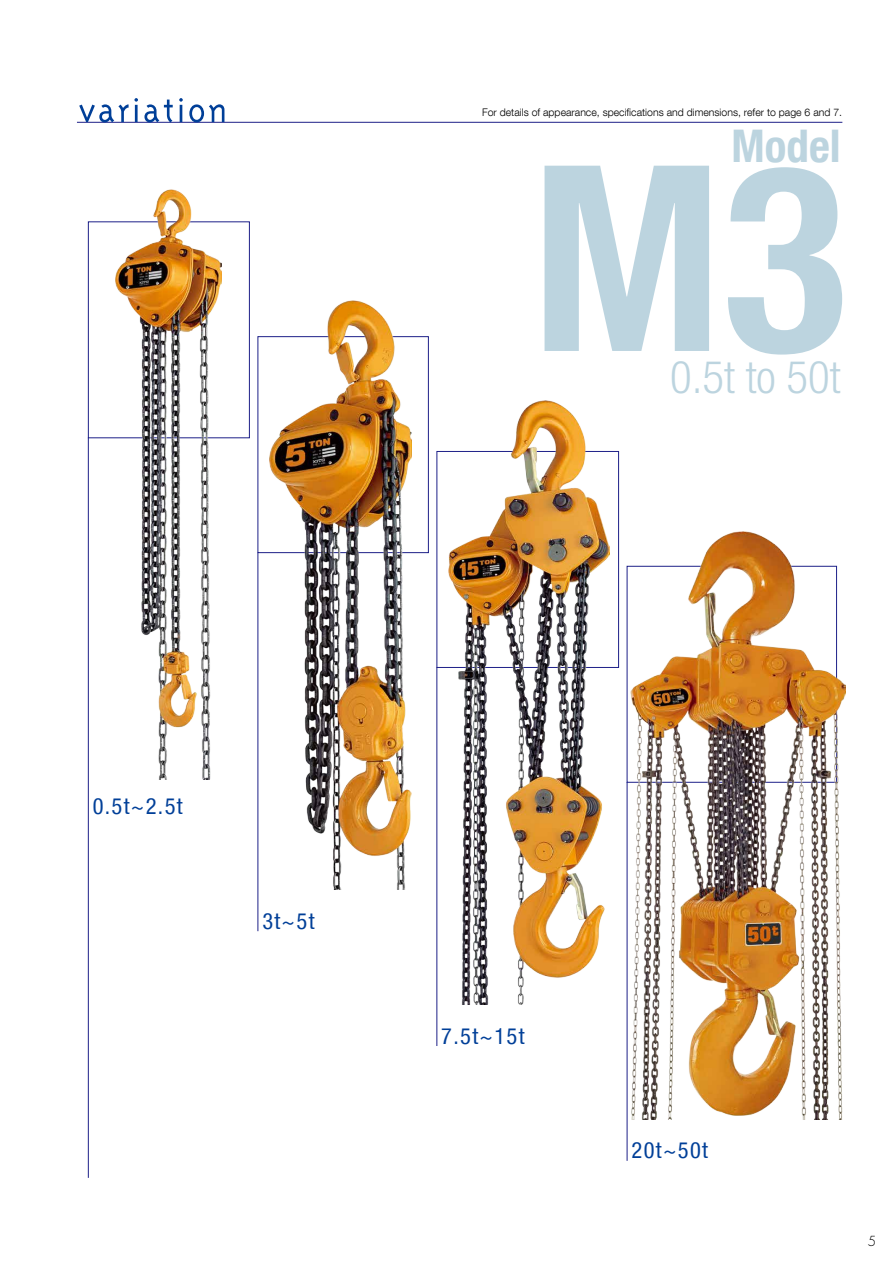
<style>
.page{position:relative;width:893px;height:1263px;background:#fff}
.page>*{position:absolute;margin:0;border:0;box-sizing:border-box;transform-origin:0 0}
.t1{font:700 condensed 259.5px "Helvetica Neue LT Com";color:#bcd4df}
.t2{font:300 condensed 45px "Helvetica Neue LT Com";color:#bcd4df}
.t3{font:700 condensed 45px "Helvetica Neue LT Com";color:#bcd4df}
.t4{font:condensed 22.5px "Helvetica Neue LT Com";letter-spacing:.06em;color:#003f98}
.t5{font:300 13.5px "Futura Std";color:#000}
.t6{font:300 10.5px "Helvetica Neue LT Com";color:#000}
</style>
<div class="page">
<div style="left:437px;top:451px;width:182px;height:217px;border:1px solid #1d2088"></div>
<hr style="left:437px;top:667px;width:1px;height:379px;background:#1d2088">
<img style="left:448px;top:401px;width:161px;height:604px">
<div style="left:88px;top:222px;width:162px;height:216px;border:1px solid #1d2088"></div>
<div style="left:258px;top:336px;width:171px;height:217px;border:1px solid #1d2088"></div>
<img style="left:116px;top:189px;width:105px;height:591px">
<img style="left:270px;top:300px;width:141px;height:590px">
<img style="left:631px;top:532px;width:214px;height:588px">
<hr style="left:88px;top:437px;width:1px;height:741px;background:#1d2088">
<hr style="left:258px;top:552px;width:1px;height:379px;background:#1d2088">
<hr style="left:627px;top:782px;width:1px;height:379px;background:#1d2088">
<hr style="left:77px;top:122px;width:765px;height:1px;background:#1d2088">
<svg style="left:79px;top:98px;width:59px;height:24px"></svg>
<svg style="left:144px;top:100px;width:29px;height:23px"></svg>
<svg style="left:179px;top:98px;width:4px;height:24px"></svg>
<svg style="left:189px;top:104px;width:35px;height:18px"></svg>
<p class="t6" style="left:482px;top:106px;width:362px">For details of appearance, specifications and dimensions, refer to page 6 and 7.</p>
<h2 class="t3" style="left:732px;top:119px;width:111px">Model</h2>
<h1 class="t1" style="left:531px;top:103px;width:318px">M3</h1>
<h2 class="t2" style="left:670px;top:352px;width:172px">0.5t to 50t</h2>
<h3 class="t4" style="left:93px;top:793px;width:91px">0.5t~2.5t</h3>
<h3 class="t4" style="left:262px;top:907px;width:54px">3t~5t</h3>
<h3 class="t4" style="left:441px;top:1022px;width:85px">7.5t~15t</h3>
<h3 class="t4" style="left:631px;top:1137px;width:78px">20t~50t</h3>
<p class="t5" style="left:868px;top:1233px;width:10px">5</p>
</div>
